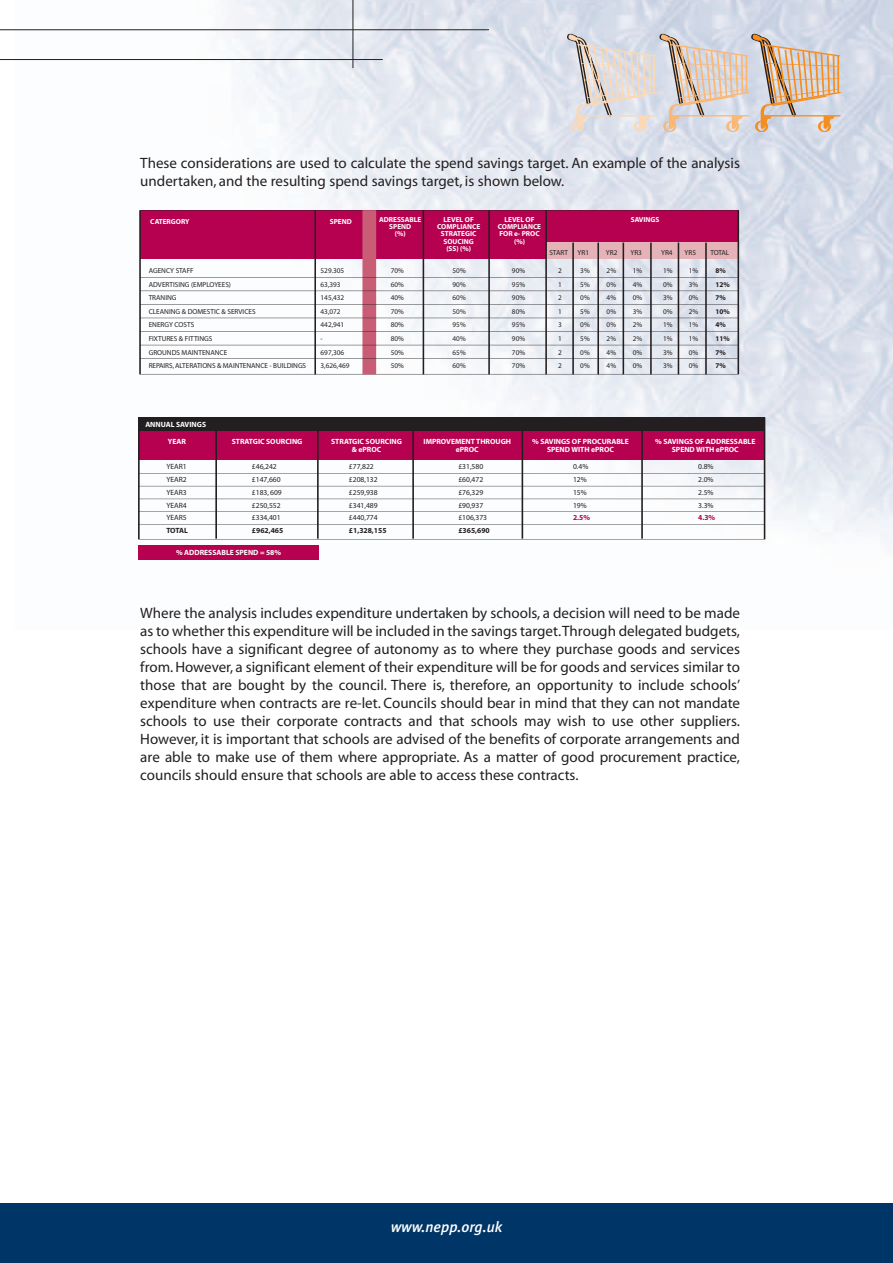
<style>
.page{position:relative;width:893px;height:1263px;background:#fff}
.page>*{position:absolute;margin:0;border:0;box-sizing:border-box;transform-origin:0 0}
.t1{font:15px/18px "Myriad";color:#231f20}
.t2{font:italic 500 15px "Meta Plus";color:#fff}
.t3{font:700 7.65px/7.6px "Myriad";color:#fff;text-align:center}
.t4{font:7.65px/12.9px "Myriad";color:#231f20;text-align:center}
.t5{font:700 7.65px "Myriad";color:#231f20}
.t6{font:700 7.65px "Myriad";color:#b60150}
.t7{font:7.2px/13.5px "Myriad";color:#231f20;text-align:justify}
.t8{font:700 7.2px/7.2px "Myriad";color:#fff;text-align:center}
.t9{font:700 7.2px/13.5px "Myriad";color:#231f20}
</style>
<div class="page">
<img style="left:16px;top:0;width:877px;height:560px">
<div style="left:0;top:1203px;width:893px;height:60px;background:#003667"></div>
<hr style="left:0;top:30px;width:489px;height:1px;background:#231f20">
<hr style="left:0;top:59px;width:383px;height:1px;background:#231f20">
<hr style="left:353px;top:0;width:1px;height:68px;background:#231f20">
<div style="left:140px;top:210px;width:598px;height:49px;background:#b60150"></div>
<div style="left:546px;top:243px;width:192px;height:16px;background:#e5b2b7"></div>
<hr style="left:315px;top:210px;width:1px;height:164px;background:#231f20">
<div style="left:366px;top:210px;width:7px;height:164px;background:#ca5d76"></div>
<hr style="left:423px;top:210px;width:1px;height:164px;background:#231f20">
<hr style="left:489px;top:210px;width:1px;height:164px;background:#231f20">
<hr style="left:546px;top:210px;width:1px;height:164px;background:#231f20">
<hr style="left:140px;top:277px;width:598px;height:1px;background:#231f20">
<hr style="left:140px;top:291px;width:598px;height:1px;background:#231f20">
<hr style="left:140px;top:304px;width:598px;height:1px;background:#231f20">
<hr style="left:140px;top:318px;width:598px;height:1px;background:#231f20">
<hr style="left:140px;top:331px;width:598px;height:1px;background:#231f20">
<hr style="left:140px;top:345px;width:598px;height:1px;background:#231f20">
<hr style="left:140px;top:358px;width:598px;height:1px;background:#231f20">
<hr style="left:573px;top:243px;width:1px;height:131px;background:#231f20">
<hr style="left:598px;top:243px;width:1px;height:131px;background:#231f20">
<hr style="left:623px;top:243px;width:1px;height:131px;background:#231f20">
<hr style="left:651px;top:243px;width:1px;height:131px;background:#231f20">
<hr style="left:678px;top:243px;width:1px;height:131px;background:#231f20">
<hr style="left:706px;top:243px;width:1px;height:131px;background:#231f20">
<div style="left:138px;top:417px;width:626px;height:43px;background:#b60150"></div>
<hr style="left:138px;top:473px;width:627px;height:1px;background:#231f20">
<hr style="left:138px;top:486px;width:627px;height:1px;background:#231f20">
<hr style="left:138px;top:499px;width:627px;height:1px;background:#231f20">
<hr style="left:138px;top:511px;width:627px;height:1px;background:#231f20">
<hr style="left:138px;top:524px;width:627px;height:1px;background:#231f20">
<hr style="left:216px;top:417px;width:1px;height:122px;background:#231f20">
<div style="left:138px;top:417px;width:626px;height:14px;background:#231f20"></div>
<hr style="left:318px;top:417px;width:1px;height:122px;background:#231f20">
<hr style="left:413px;top:417px;width:1px;height:122px;background:#231f20">
<hr style="left:522px;top:417px;width:1px;height:122px;background:#231f20">
<hr style="left:642px;top:417px;width:1px;height:122px;background:#231f20">
<div style="left:138px;top:545px;width:181px;height:14px;background:#b60150"></div>
<svg style="left:541px;top:0;width:309px;height:147px;background:#d6d2d3"></svg>
<div style="left:634px;top:120px;width:12px;height:12px;border:2px solid #fdd8b2;border-radius:50%"></div>
<p class="t1" style="left:140px;top:155px;width:601px">These considerations are used to calculate the spend savings target. An example of the analysis undertaken, and the resulting spend savings target, is shown below.</p>
<p class="t8" style="left:150px;top:219px;width:41px">CATERGORY</p>
<p class="t8" style="left:330px;top:219px;width:24px">SPEND</p>
<p class="t8" style="left:379px;top:216px;width:44px">ADRESSABLE<br>SPEND<br>%)</p>
<p class="t8" style="left:437px;top:216px;width:45px">LEVEL OF<br>COMPLIANCE<br>TRATEGIC<br>OUCING<br>(SS) (%)</p>
<p class="t8" style="left:498px;top:216px;width:45px">LEVEL OF<br>COMPLIANCE<br>OR e- PROC %)</p>
<p class="t8" style="left:631px;top:216px;width:30px">SAVINGS</p>
<p class="t7" style="left:321px;top:265px;width:25px;text-align:left">529.305<br>63,393<br>145,432<br>43,072<br>442,941</p>
<p class="t7" style="left:324px;top:346px;width:27px;text-indent:-4px">697,306 ,626,469</p>
<p class="t7" style="left:553px;top:247px;width:17px">TART</p>
<p class="t7" style="left:578px;top:247px;width:13px">YR1</p>
<p class="t7" style="left:606px;top:247px;width:13px">YR2</p>
<p class="t7" style="left:630px;top:247px;width:13px">YR3</p>
<p class="t7" style="left:661px;top:247px;width:13px">YR4</p>
<p class="t7" style="left:685px;top:247px;width:13px">YR5</p>
<p class="t7" style="left:710px;top:247px;width:20px">TOTAL</p>
<p class="t7" style="left:149px;top:265px;width:47px">AGENCY STAFF</p>
<p class="t7" style="left:149px;top:278px;width:84px">ADVERTISING (EMPLOYEES)</p>
<p class="t7" style="left:149px;top:292px;width:29px">TRANING</p>
<p class="t7" style="left:149px;top:305px;width:108px">CLEANING &amp; DOMESTIC &amp; SERVICES</p>
<p class="t7" style="left:149px;top:319px;width:47px">ENERGY COSTS</p>
<p class="t7" style="left:149px;top:332px;width:65px">FIXTURES &amp; FITTINGS</p>
<p class="t7" style="left:149px;top:346px;width:80px">GROUNDS MAINTENANCE</p>
<p class="t7" style="left:153px;top:359px;width:155px">EPAIRS, ALTERATIONS &amp; MAINTENANCE - BUILDINGS</p>
<p class="t7" style="left:391px;top:265px;width:15px;text-align:center">70%<br>60%<br>40%<br>70%<br>80%<br>80%<br>50%<br>0%</p>
<p class="t7" style="left:453px;top:265px;width:15px;text-align:center">50%<br>90%<br>60%<br>50%<br>95%<br>40%<br>65%<br>0%</p>
<p class="t7" style="left:512px;top:265px;width:15px;text-align:center">90%<br>95%<br>90%<br>80%<br>95%<br>90%<br>70%<br>0%</p>
<p class="t7" style="left:580px;top:265px;width:11px">3% 5% 0% 5% 0% 5% 0%</p>
<p class="t7" style="left:607px;top:265px;width:11px">2% 0% 4% 0% 0% 2% 4%</p>
<p class="t7" style="left:633px;top:265px;width:11px">1% 4% 0% 3% 2% 2% 0%</p>
<p class="t7" style="left:663px;top:265px;width:11px">1% 0% 3% 0% 1% 1% 3%</p>
<p class="t7" style="left:689px;top:265px;width:11px">1% 3% 0% 2% 1% 1% 0%</p>
<p class="t9" style="left:715px;top:265px;width:16px">8%<br>12%<br>7%<br>10%<br>4%<br>11%<br>7%</p>
<p class="t3" style="left:145px;top:421px;width:62px">ANNUAL SAVINGS</p>
<p class="t3" style="left:173px;top:438px;width:15px">EAR</p>
<p class="t3" style="left:232px;top:438px;width:72px">STRATGIC SOURCING</p>
<p class="t3" style="left:358px;top:438px;width:45px;text-align:left;text-indent:-27px">STRATGIC SOURCING ePROC</p>
<p class="t3" style="left:426px;top:438px;width:87px">MPROVEMENT THROUGH<br>PROC</p>
<p class="t3" style="left:540px;top:438px;width:90px">SAVINGS OF PROCURABLE<br>PEND WITH ePROC</p>
<p class="t3" style="left:663px;top:438px;width:94px">SAVINGS OF ADDRESSABLE<br>PEND WITH ePROC</p>
<p class="t4" style="left:252px;top:460px;width:31px">46,242 £147,660<br>183, 609<br>250,552 £334,401</p>
<p class="t5" style="left:256px;top:528px;width:29px">962,465</p>
<p class="t4" style="left:166px;top:460px;width:22px">EAR1<br>YEAR2<br>EAR3<br>EAR4<br>YEAR5</p>
<p class="t5" style="left:170px;top:528px;width:19px">OTAL</p>
<p class="t4" style="left:573px;top:460px;width:17px">.4%<br>12%<br>5%<br>9%</p>
<p class="t6" style="left:573px;top:515px;width:19px">2.5%</p>
<p class="t4" style="left:698px;top:460px;width:17px">.8%<br>2.0% .5% .3%</p>
<p class="t6" style="left:698px;top:515px;width:19px">4.3%</p>
<p class="t4" style="left:349px;top:460px;width:30px">77,822 £208,132<br>259,938<br>341,489 £440,774</p>
<p class="t5" style="left:353px;top:528px;width:35px">1,328,155</p>
<p class="t4" style="left:458px;top:460px;width:30px">31,580 £60,472<br>76,329<br>90,937 £106,373</p>
<p class="t5" style="left:463px;top:528px;width:29px">365,690</p>
<p class="t3" style="left:184px;top:549px;width:98px">ADDRESSABLE SPEND = 58%</p>
<p class="t1" style="left:140px;top:605px;width:601px;text-align:justify">Where the analysis includes expenditure undertaken by schools, a decision will need to be made as to whether this expenditure will be included in the savings target.Through delegated budgets, schools have a significant degree of autonomy as to where they purchase goods and services from.However, a significant element of their expenditure will be for goods and services similar to those that are bought by the council. There is, therefore, an opportunity to include schools’ expenditure when contracts are re-let. Councils should bear in mind that they can not mandate schools to use their corporate contracts and that schools may wish to use other suppliers.<br>However, it is important that schools are advised of the benefits of corporate arrangements and are able to make use of them where appropriate. As a matter of good procurement practice, councils should ensure that schools are able to access these contracts.</p>
<p class="t2" style="left:391px;top:1218px;width:113px">www.nepp.org.uk</p>
</div>
